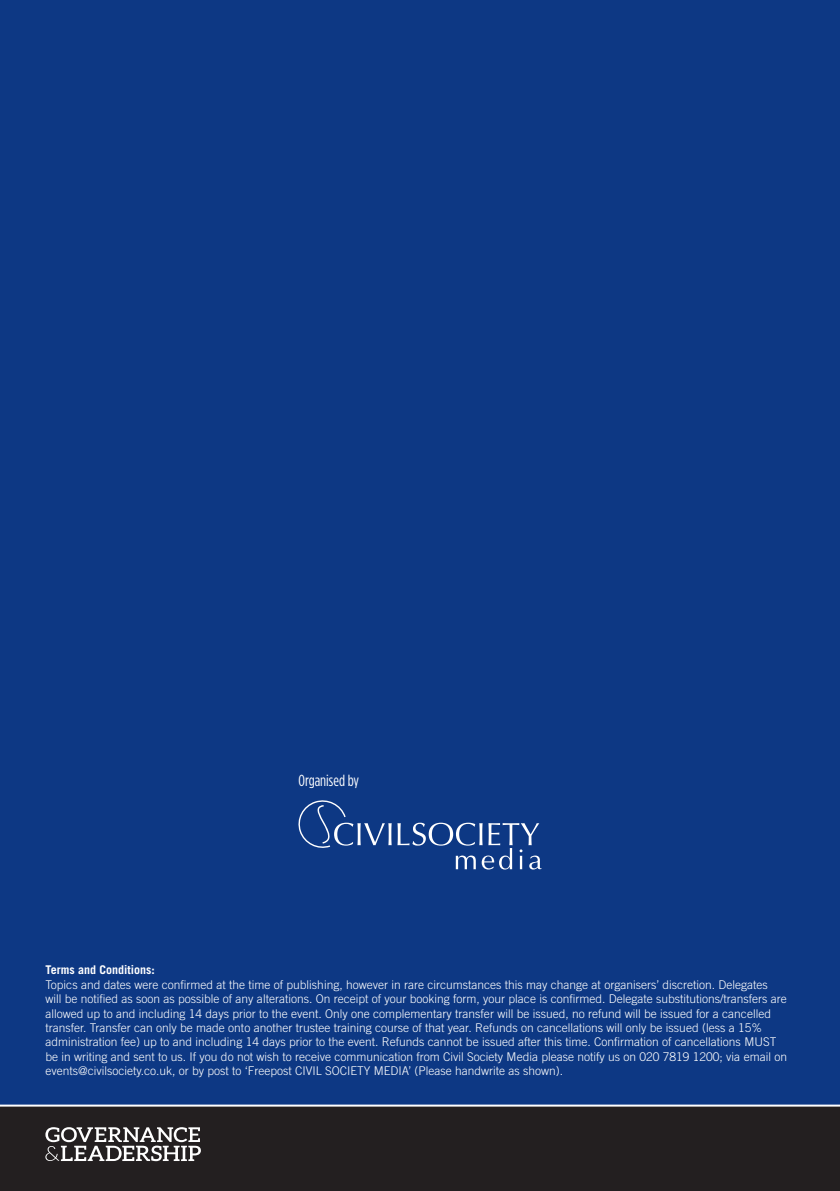
<style>
.page{position:relative;width:840px;height:1191px;background:#fff}
.page>*{position:absolute;margin:0;border:0;box-sizing:border-box;transform-origin:0 0}
.t1{font:16px "Gotham Condensed";color:#fff}
.t2{font:300 12px/14.4px "Trade Gothic LT Std";color:#fff}
.t3{font:700 12px "Trade Gothic LT Std";color:#fff}
</style>
<div class="page">
<div style="left:0;top:0;width:839px;height:1191px;background:#0d3884"></div>
<svg style="left:298px;top:800px;width:93px;height:48px"></svg>
<svg style="left:397px;top:822px;width:144px;height:47px"></svg>
<div style="left:0;top:1104px;width:839px;height:87px;background:#231f20"></div>
<svg style="left:45px;top:1127px;width:156px;height:34px;background:#716e6f"></svg>
<h1 class="t1" style="left:298px;top:771px;width:62px">Organised by</h1>
<p class="t3" style="left:45px;top:962px;width:111px">Terms and Conditions:</p>
<p class="t2" style="left:45px;top:977px;width:742px">Topics and dates were confirmed at the time of publishing, however in rare circumstances this may change at organisers’ discretion. Delegates<br>will be notified as soon as possible of any alterations. On receipt of your booking form, your place is confirmed. Delegate substitutions/transfers are allowed up to and including 14 days prior to the event. Only one complementary transfer will be issued, no refund will be issued for a cancelled transfer. Transfer can only be made onto another trustee training course of that year. Refunds on cancellations will only be issued (less a 15% administration fee) up to and including 14 days prior to the event. Refunds cannot be issued after this time. Confirmation of cancellations MUST be in writing and sent to us. If you do not wish to receive communication from Civil Society Media please notify us on 020 7819 1200; via email on events@civilsociety.co.uk, or by post to ‘Freepost CIVIL SOCIETY MEDIA’ (Please handwrite as shown).</p>
</div>
